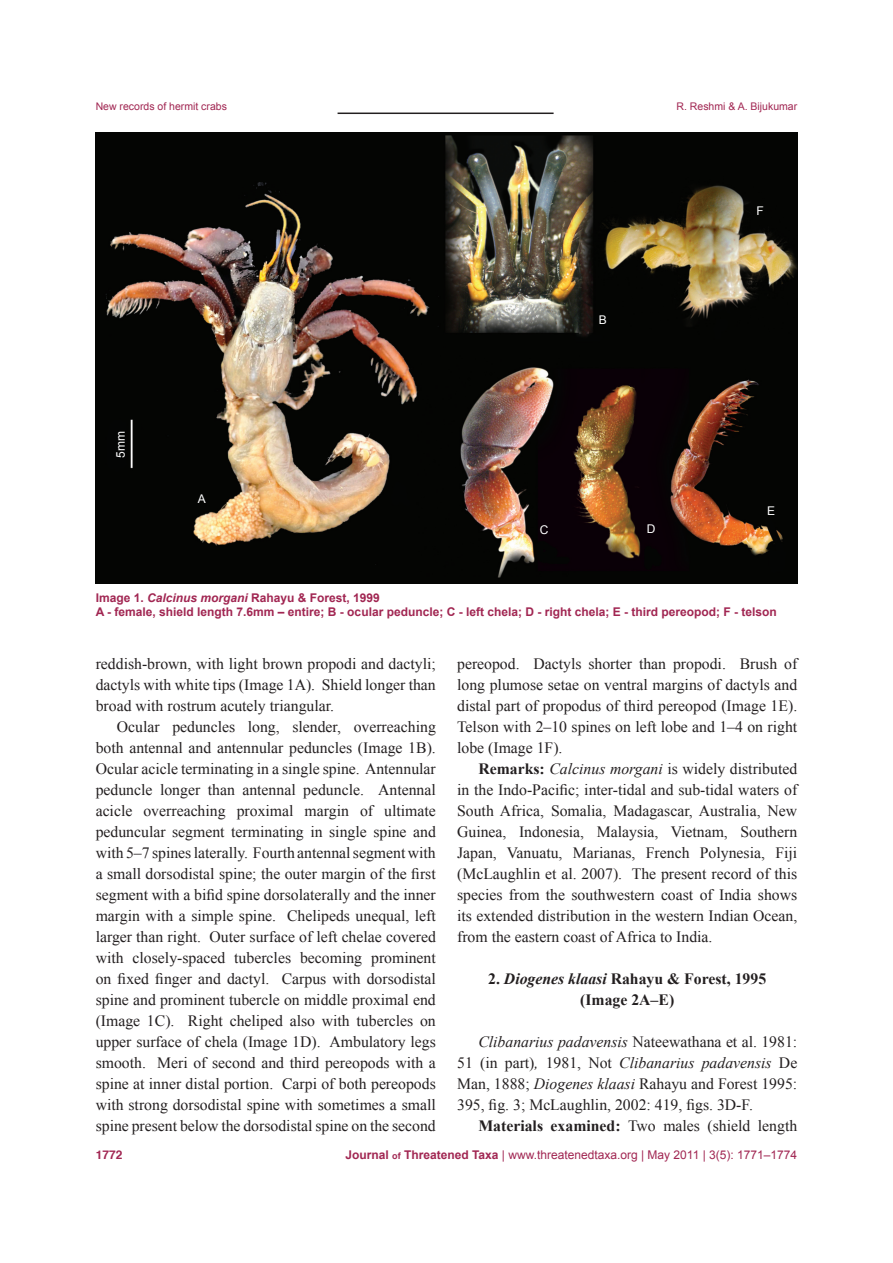
<style>
.page{position:relative;width:893px;height:1263px;background:#fff}
.page>*{position:absolute;margin:0;border:0;box-sizing:border-box;transform-origin:0 0}
.t1{font:15.75px/21px "Times New Roman";color:#231f20;text-align:justify}
.t2{font:700 15.75px "Times New Roman";color:#231f20}
.t3{font:700 12px "Arial";color:#a12652}
.t4{font:12px "Arial";color:#a12652}
.t5{font:12px "Arial";color:#fff}
.t6{font:700 12px "Helvetica";color:#a12652}
.t7{font:10.5px "Arial";color:#a12652}
.s1{font-style:italic}
.s2{font-weight:700}
.s3{font-weight:700;font-size:9px}
</style>
<div class="page">
<hr style="left:338px;top:113px;width:216px;height:1px;background:#231f20">
<img style="left:96px;top:133px;width:701px;height:450px">
<p class="t7" style="left:96px;top:100px;width:133px">New records of hermit crabs</p>
<p class="t7" style="left:676px;top:100px;width:122px">R. Reshmi &amp; A. Bijukumar</p>
<p class="t5" style="left:113px;top:458px;width:28px;rotate:-90deg">5mm</p>
<p class="t5" style="left:198px;top:491px;width:10px">A</p>
<p class="t5" style="left:599px;top:312px;width:10px">B</p>
<p class="t5" style="left:540px;top:522px;width:10px">C</p>
<p class="t5" style="left:647px;top:521px;width:10px">D</p>
<p class="t5" style="left:756px;top:203px;width:9px">F</p>
<p class="t5" style="left:767px;top:503px;width:10px">E</p>
<p class="t3" style="left:96px;top:590px;width:286px">Image 1. <span class="s1">Calcinus morgani</span> Rahayu &amp; Forest, 1999</p>
<p class="t3" style="left:96px;top:604px;width:683px">A - female, shield length 7.6mm – entire; B - ocular peduncle; C - left chela; D - right chela; E - third pereopod; F - telson</p>
<p class="t1" style="left:96px;top:653px;width:342px">reddish-brown, with light brown propodi and dactyli; dactyls with white tips (Image 1A). Shield longer than broad with rostrum acutely triangular.</p>
<p class="t1" style="left:96px;top:716px;width:342px;text-indent:21px">Ocular peduncles long, slender, overreaching both antennal and antennular peduncles (Image 1B).<br>Ocular acicle terminating in a single spine. Antennular peduncle longer than antennal peduncle. Antennal acicle overreaching proximal margin of ultimate peduncular segment terminating in single spine and with 5–7 spines laterally. Fourth antennal segment with a small dorsodistal spine; the outer margin of the first segment with a bifid spine dorsolaterally and the inner margin with a simple spine. Chelipeds unequal, left larger than right. Outer surface of left chelae covered with closely-spaced tubercles becoming prominent on fixed finger and dactyl. Carpus with dorsodistal spine and prominent tubercle on middle proximal end (Image 1C). Right cheliped also with tubercles on upper surface of chela (Image 1D). Ambulatory legs smooth. Meri of second and third pereopods with a spine at inner distal portion. Carpi of both pereopods with strong dorsodistal spine with sometimes a small spine present below the dorsodistal spine on the second</p>
<p class="t1" style="left:457px;top:653px;width:342px">pereopod. Dactyls shorter than propodi. Brush of long plumose setae on ventral margins of dactyls and distal part of propodus of third pereopod (Image 1E).<br>Telson with 2–10 spines on left lobe and 1–4 on right lobe (Image 1F).</p>
<p class="t1" style="left:457px;top:758px;width:342px;text-indent:21px"><span class="s2">Remarks:</span> <span class="s1">Calcinus morgani</span> is widely distributed in the Indo-Pacific; inter-tidal and sub-tidal waters of South Africa, Somalia, Madagascar, Australia, New Guinea, Indonesia, Malaysia, Vietnam, Southern Japan, Vanuatu, Marianas, French Polynesia, Fiji (McLaughlin et al. 2007). The present record of this species from the southwestern coast of India shows its extended distribution in the western Indian Ocean, from the eastern coast of Africa to India.</p>
<p class="t2" style="left:488px;top:968px;width:279px">2. <span class="s1">Diogenes klaasi</span> Rahayu &amp; Forest, 1995</p>
<p class="t2" style="left:580px;top:989px;width:96px">(Image 2A–E)</p>
<p class="t1" style="left:457px;top:1031px;width:342px;text-indent:21px"><span class="s1">Clibanarius padavensis</span> Nateewathana et al. 1981:<br>51 (in part)<span class="s1">,</span> 1981, Not <span class="s1">Clibanarius padavensis</span> De Man, 1888; <span class="s1">Diogenes klaasi</span> Rahayu and Forest 1995:<br>395, fig. 3; McLaughlin, 2002: 419, figs. 3D-F.</p>
<p class="t1" style="left:478px;top:1115px;width:320px"><span class="s2">Materials examined:</span> Two males (shield length</p>
<p class="t6" style="left:96px;top:1145px;width:28px">1772</p>
<p class="t4" style="left:346px;top:1147px;width:453px"><span class="s2">Journal</span> <span class="s3">of</span> <span class="s2">Threatened Taxa</span> | www.threatenedtaxa.org | May 2011 | 3(5): 1771–1774</p>
</div>
